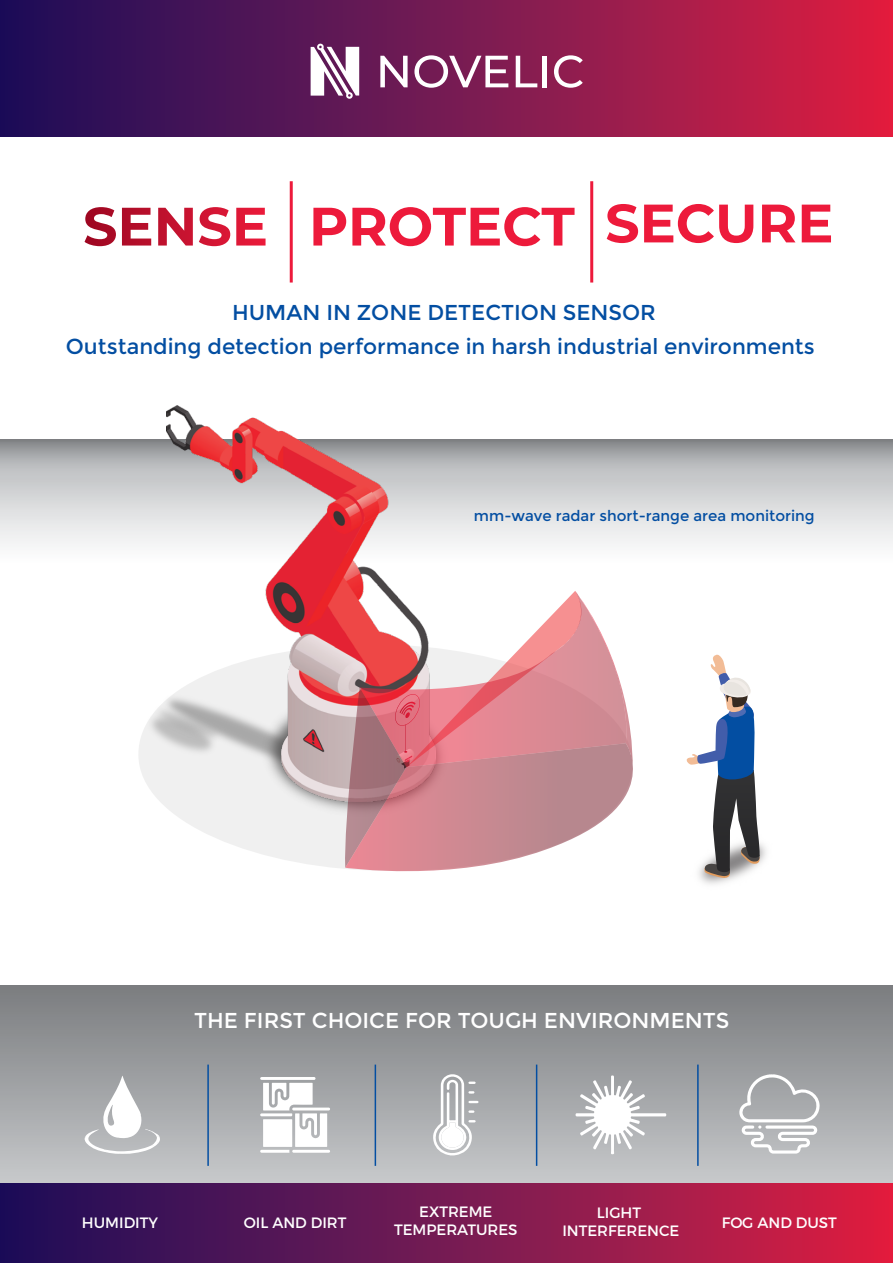
<style>
.page{position:relative;width:893px;height:1263px;background:#fff}
.page>*{position:absolute;margin:0;border:0;box-sizing:border-box;transform-origin:0 0}
.t1{font:700 54px "Montserrat";color:#ed1a3b}
.t2{font:21.6px "Montserrat";color:#034ea2}
.t3{font:21.6px "Montserrat";color:#fff}
.t4{font:15px/18px "Montserrat";color:#fff;text-align:center}
.t5{font:15px "Montserrat";color:#034ea2}
</style>
<div class="page">
<svg style="left:190px;top:824px;width:155px;height:45px"></svg>
<svg style="left:0;top:439px;width:893px;height:105px;background:#cacccd"></svg>
<svg style="left:0;top:986px;width:893px;height:197px;background:#9d9fa2"></svg>
<div style="left:0;top:0;width:893px;height:137px;background:linear-gradient(to right,#18105c,#db2144)"></div>
<svg style="left:84px;top:1076px;width:76px;height:78px"></svg>
<svg style="left:575px;top:1075px;width:92px;height:79px"></svg>
<svg style="left:432px;top:1074px;width:47px;height:81px"></svg>
<svg style="left:737px;top:1074px;width:84px;height:79px"></svg>
<svg style="left:260px;top:1077px;width:70px;height:76px"></svg>
<img style="left:221px;top:801px;width:124px;height:57px">
<div style="left:0;top:1183px;width:893px;height:80px;background:linear-gradient(to right,#18105c,#da2144)"></div>
<img style="left:167px;top:406px;width:268px;height:395px">
<svg style="left:380px;top:56px;width:28px;height:31px"></svg>
<svg style="left:414px;top:55px;width:94px;height:33px"></svg>
<svg style="left:516px;top:56px;width:21px;height:31px"></svg>
<hr style="left:543px;top:56px;width:4px;height:31px;background:#fff">
<svg style="left:554px;top:55px;width:29px;height:33px"></svg>
<svg style="left:311px;top:43px;width:48px;height:56px"></svg>
<svg style="left:313px;top:207px;width:262px;height:39px"></svg>
<svg style="left:85px;top:207px;width:181px;height:39px"></svg>
<hr style="left:290px;top:181px;width:3px;height:101px;background:#ed1a3b">
<hr style="left:207px;top:1064px;width:2px;height:102px;background:#034ea2">
<hr style="left:375px;top:1064px;width:1px;height:102px;background:#034ea2">
<hr style="left:536px;top:1064px;width:1px;height:102px;background:#034ea2">
<hr style="left:697px;top:1064px;width:2px;height:102px;background:#034ea2">
<hr style="left:590px;top:181px;width:3px;height:101px;background:#ed1a3b">
<svg style="left:686px;top:654px;width:74px;height:224px"></svg>
<svg style="left:345px;top:591px;width:288px;height:280px"></svg>
<h1 class="t1" style="left:605px;top:184px;width:230px">SECURE</h1>
<p class="t2" style="left:232px;top:300px;width:425px">HUMAN IN ZONE DETECTION SENSOR</p>
<p class="t2" style="left:66px;top:333px;width:750px">Outstanding detection performance in harsh industrial environments</p>
<p class="t5" style="left:474px;top:507px;width:342px">mm-wave radar short-range area monitoring</p>
<p class="t3" style="left:194px;top:1007px;width:537px">THE FIRST CHOICE FOR TOUGH ENVIRONMENTS</p>
<p class="t4" style="left:82px;top:1213px;width:78px">HUMIDITY</p>
<p class="t4" style="left:244px;top:1213px;width:104px">OIL AND DIRT</p>
<p class="t4" style="left:394px;top:1202px;width:125px">EXTREME<br>TEMPERATURES</p>
<p class="t4" style="left:722px;top:1213px;width:117px">FOG AND DUST</p>
<p class="t4" style="left:562px;top:1203px;width:119px">LIGHT<br>INTERFERENCE</p>
</div>
